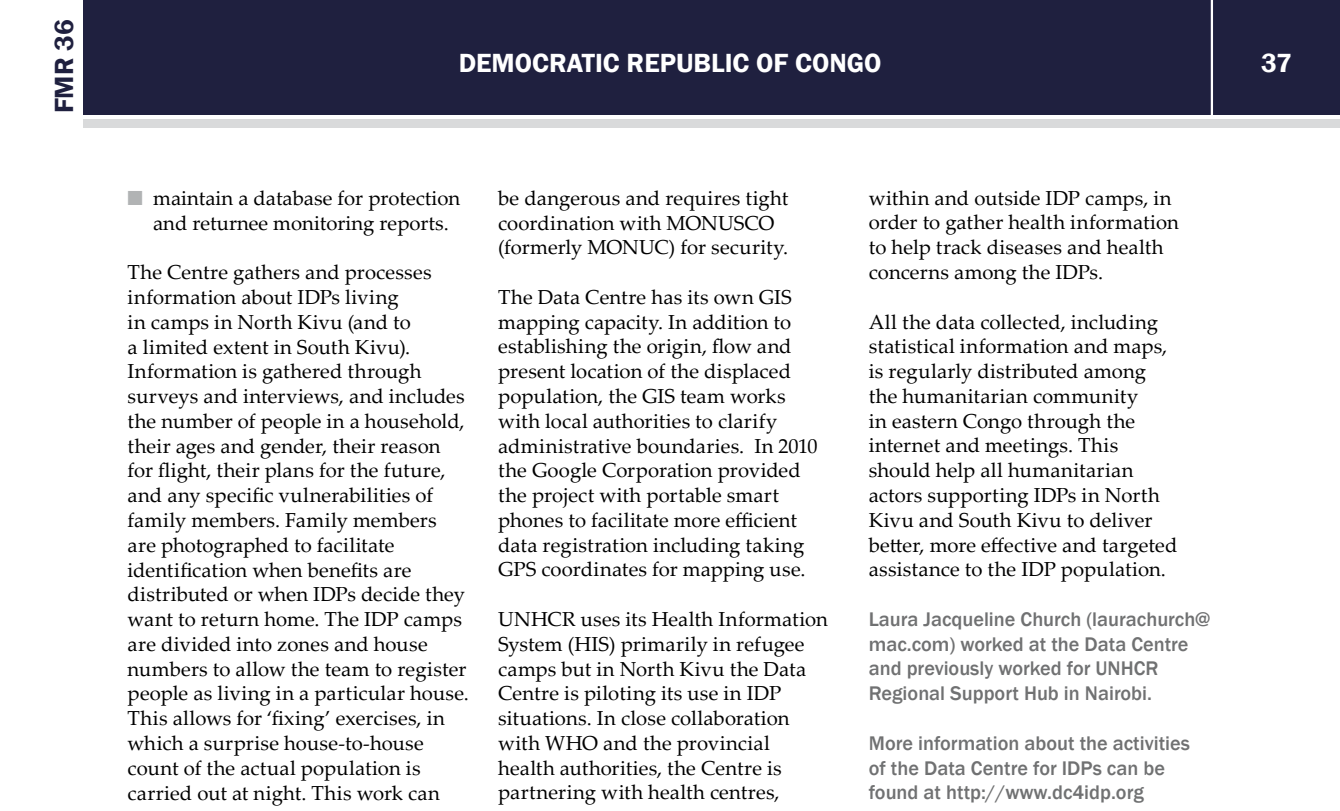
<style>
.page{position:relative;width:1340px;height:811px;background:#fff}
.page>*{position:absolute;margin:0;border:0;box-sizing:border-box;transform-origin:0 0}
.t1{font:600 27px "Franklin Gothic";color:#fff}
.t2{font:600 27px "Franklin Gothic";color:#1f203f}
.t3{font:20.25px/24.8px "Palatino Linotype";letter-spacing:.005em;color:#000}
.t4{font:500 20.25px/24.8px "Franklin Gothic";color:#707172}
.s1{color:#b1b3b4}
</style>
<div class="page">
<div style="left:84px;top:0;width:1255px;height:115px;background:#1f203f"></div>
<div style="left:84px;top:119px;width:1255px;height:9px;background:#d9dadb"></div>
<hr style="left:1210px;top:0;width:2px;height:117px;background:#fff">
<h1 class="t2" style="left:47px;top:113px;width:96px;rotate:-90deg">FMR 36</h1>
<h1 class="t1" style="left:459px;top:46px;width:424px">DEMOCRATIC REPUBLIC OF CONGO</h1>
<h1 class="t1" style="left:1261px;top:46px;width:32px">37</h1>
<p class="t3" style="left:153px;top:185px;width:308px;text-indent:-26px"><span class="s1">■</span> maintain a database for protection and returnee monitoring reports.</p>
<p class="t3" style="left:128px;top:259px;width:343px">The Centre gathers and processes information about IDPs living<br>in camps in North Kivu (and to<br>a limited extent in South Kivu).<br>Information is gathered through surveys and interviews, and includes the number of people in a household, their ages and gender, their reason for flight, their plans for the future, and any specific vulnerabilities of family members. Family members are photographed to facilitate identification when benefits are distributed or when IDPs decide they want to return home. The IDP camps are divided into zones and house numbers to allow the team to register people as living in a particular house.<br>This allows for ‘fixing’ exercises, in which a surprise house-to-house count of the actual population is carried out at night. This work can</p>
<p class="t3" style="left:498px;top:185px;width:292px">be dangerous and requires tight coordination with MONUSCO (formerly MONUC) for security.</p>
<p class="t3" style="left:498px;top:284px;width:321px">The Data Centre has its own GIS mapping capacity. In addition to establishing the origin, flow and present location of the displaced population, the GIS team works with local authorities to clarify administrative boundaries. In 2010 the Google Corporation provided the project with portable smart phones to facilitate more efficient data registration including taking GPS coordinates for mapping use.</p>
<p class="t3" style="left:498px;top:605px;width:331px">UNHCR uses its Health Information<br>System (HIS) primarily in refugee camps but in North Kivu the Data<br>Centre is piloting its use in IDP situations. In close collaboration with WHO and the provincial health authorities, the Centre is partnering with health centres,</p>
<p class="t3" style="left:868px;top:184px;width:312px">within and outside IDP camps, in order to gather health information to help track diseases and health concerns among the IDPs.</p>
<p class="t3" style="left:868px;top:308px;width:310px">All the data collected, including statistical information and maps, is regularly distributed among the humanitarian community<br>in eastern Congo through the internet and meetings. This should help all humanitarian actors supporting IDPs in North<br>Kivu and South Kivu to deliver better, more effective and targeted assistance to the IDP population.</p>
<p class="t4" style="left:868px;top:606px;width:342px">Laura Jacqueline Church (laurachurch@ mac.com) worked at the Data Centre and previously worked for UNHCR Regional Support Hub in Nairobi.</p>
<p class="t4" style="left:868px;top:730px;width:323px">More information about the activities of the Data Centre for IDPs can be found at http://www.dc4idp.org</p>
</div>
